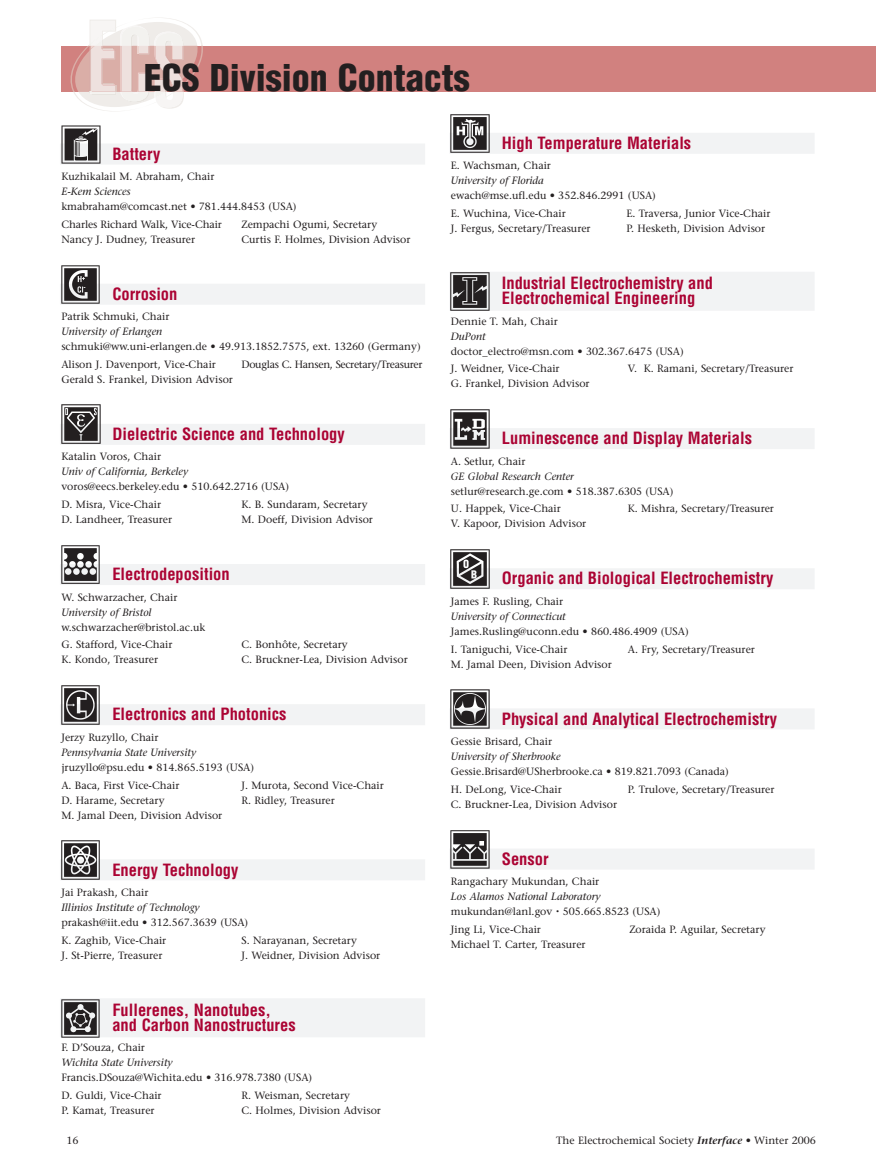
<style>
.page{position:relative;width:878px;height:1175px;background:#fff}
.page>*{position:absolute;margin:0;border:0;box-sizing:border-box;transform-origin:0 0}
.t1{font:900 condensed 36px "Helvetica";color:#231f20}
.t2{font:700 condensed 16.5px/15px "Helvetica";color:#ab0333}
.t3{font:10.5px/17.7px "Stone Serif";color:#231f20}
.t4{font:italic 10.5px "Stone Serif";color:#231f20}
.t5{font:10.5px "Stone Serif";letter-spacing:-.03em;color:#231f20}
.s1{font-weight:600;font-style:italic}
</style>
<div class="page">
<div style="left:61px;top:46px;width:815px;height:45px;background:#d1817f"></div>
<svg style="left:70px;top:17px;width:133px;height:94px"></svg>
<div style="left:60px;top:143px;width:365px;height:21px;background:#f2f3f4"></div>
<div style="left:60px;top:284px;width:365px;height:21px;background:#f2f3f4"></div>
<div style="left:60px;top:424px;width:365px;height:21px;background:#f2f3f4"></div>
<div style="left:60px;top:564px;width:365px;height:21px;background:#f2f3f4"></div>
<div style="left:60px;top:704px;width:365px;height:21px;background:#f2f3f4"></div>
<div style="left:60px;top:859px;width:365px;height:21px;background:#f2f3f4"></div>
<div style="left:60px;top:998px;width:365px;height:39px;background:#f2f3f4"></div>
<img style="left:61px;top:125px;width:39px;height:39px">
<img style="left:61px;top:265px;width:39px;height:39px">
<img style="left:61px;top:405px;width:39px;height:38px">
<img style="left:61px;top:545px;width:39px;height:39px">
<img style="left:61px;top:686px;width:39px;height:38px">
<img style="left:61px;top:840px;width:39px;height:39px">
<img style="left:61px;top:999px;width:39px;height:38px">
<div style="left:449px;top:133px;width:365px;height:21px;background:#f2f3f4"></div>
<div style="left:449px;top:272px;width:365px;height:39px;background:#f2f3f4"></div>
<div style="left:449px;top:428px;width:365px;height:21px;background:#f2f3f4"></div>
<div style="left:449px;top:568px;width:365px;height:21px;background:#f2f3f4"></div>
<div style="left:449px;top:708px;width:365px;height:21px;background:#f2f3f4"></div>
<div style="left:449px;top:848px;width:365px;height:21px;background:#f2f3f4"></div>
<img style="left:451px;top:114px;width:38px;height:39px">
<img style="left:451px;top:272px;width:38px;height:39px">
<img style="left:451px;top:409px;width:38px;height:39px">
<img style="left:451px;top:550px;width:38px;height:38px">
<img style="left:451px;top:690px;width:38px;height:38px">
<img style="left:451px;top:830px;width:38px;height:38px">
<h1 class="t1" style="left:144px;top:56px;width:327px">ECS Division Contacts</h1>
<h2 class="t2" style="left:112px;top:146px;width:49px">Battery</h2>
<p class="t3" style="left:61px;top:167px;width:155px">Kuzhikalail M. Abraham, Chair</p>
<p class="t4" style="left:61px;top:185px;width:71px">E-Kem Sciences</p>
<p class="t3" style="left:61px;top:197px;width:237px">kmabraham@comcast.net • 781.444.8453 (USA)<br>Charles Richard Walk, Vice-Chair</p>
<p class="t3" style="left:241px;top:215px;width:137px">Zempachi Ogumi, Secretary</p>
<p class="t3" style="left:61px;top:230px;width:135px">Nancy J. Dudney, Treasurer</p>
<p class="t3" style="left:241px;top:230px;width:170px">Curtis F. Holmes, Division Advisor</p>
<h2 class="t2" style="left:112px;top:286px;width:67px">Corrosion</h2>
<p class="t3" style="left:61px;top:308px;width:109px">Patrik Schmuki, Chair</p>
<p class="t4" style="left:61px;top:325px;width:102px">University of Erlangen</p>
<p class="t3" style="left:61px;top:338px;width:361px">schmuki@ww.uni-erlangen.de • 49.913.1852.7575, ext. 13260 (Germany)<br>Alison J. Davenport, Vice-Chair</p>
<p class="t5" style="left:241px;top:358px;width:182px">Douglas C. Hansen, Secretary/Treasurer</p>
<p class="t3" style="left:61px;top:370px;width:173px">Gerald S. Frankel, Division Advisor</p>
<h2 class="t2" style="left:112px;top:426px;width:234px">Dielectric Science and Technology</h2>
<p class="t3" style="left:61px;top:448px;width:101px">Katalin Voros, Chair</p>
<p class="t4" style="left:61px;top:465px;width:128px">Univ of California, Berkeley</p>
<p class="t3" style="left:61px;top:478px;width:229px">voros@eecs.berkeley.edu • 510.642.2716 (USA)<br>D. Misra, Vice-Chair</p>
<p class="t3" style="left:241px;top:495px;width:128px">K. B. Sundaram, Secretary</p>
<p class="t3" style="left:61px;top:510px;width:112px">D. Landheer, Treasurer</p>
<p class="t3" style="left:241px;top:510px;width:133px">M. Doeff, Division Advisor</p>
<h2 class="t2" style="left:112px;top:566px;width:119px">Electrodeposition</h2>
<p class="t3" style="left:61px;top:588px;width:118px">W. Schwarzacher, Chair</p>
<p class="t4" style="left:61px;top:605px;width:92px">University of Bristol</p>
<p class="t3" style="left:61px;top:618px;width:145px">w.schwarzacher@bristol.ac.uk<br>G. Stafford, Vice-Chair</p>
<p class="t3" style="left:241px;top:635px;width:108px">C. Bonhôte, Secretary</p>
<p class="t3" style="left:61px;top:650px;width:98px">K. Kondo, Treasurer</p>
<p class="t3" style="left:241px;top:650px;width:168px">C. Bruckner-Lea, Division Advisor</p>
<h2 class="t2" style="left:112px;top:706px;width:176px">Electronics and Photonics</h2>
<p class="t3" style="left:61px;top:728px;width:99px">Jerzy Ruzyllo, Chair</p>
<p class="t4" style="left:61px;top:746px;width:136px">Pennsylvania State University</p>
<p class="t3" style="left:61px;top:758px;width:194px">jruzyllo@psu.edu • 814.865.5193 (USA)<br>A. Baca, First Vice-Chair</p>
<p class="t3" style="left:241px;top:776px;width:144px">J. Murota, Second Vice-Chair</p>
<p class="t3" style="left:61px;top:791px;width:105px">D. Harame, Secretary</p>
<p class="t3" style="left:241px;top:791px;width:95px">R. Ridley, Treasurer</p>
<p class="t3" style="left:61px;top:806px;width:162px">M. Jamal Deen, Division Advisor</p>
<h2 class="t2" style="left:112px;top:862px;width:128px">Energy Technology</h2>
<p class="t3" style="left:61px;top:883px;width:88px">Jai Prakash, Chair</p>
<p class="t4" style="left:61px;top:901px;width:140px">Illinios Institute of Technology</p>
<p class="t3" style="left:61px;top:913px;width:188px">prakash@iit.edu • 312.567.3639 (USA)<br>K. Zaghib, Vice-Chair</p>
<p class="t3" style="left:241px;top:931px;width:117px">S. Narayanan, Secretary</p>
<p class="t3" style="left:61px;top:946px;width:103px">J. St-Pierre, Treasurer</p>
<p class="t3" style="left:241px;top:946px;width:140px">J. Weidner, Division Advisor</p>
<h2 class="t2" style="left:112px;top:1002px;width:185px">Fullerenes, Nanotubes, and Carbon Nanostructures</h2>
<p class="t3" style="left:61px;top:1038px;width:85px">F. D’Souza, Chair</p>
<p class="t4" style="left:61px;top:1056px;width:113px">Wichita State University</p>
<p class="t3" style="left:61px;top:1068px;width:252px">Francis.DSouza@Wichita.edu • 316.978.7380 (USA)<br>D. Guldi, Vice-Chair</p>
<p class="t3" style="left:241px;top:1086px;width:110px">R. Weisman, Secretary</p>
<p class="t3" style="left:61px;top:1101px;width:95px">P. Kamat, Treasurer</p>
<p class="t3" style="left:241px;top:1101px;width:141px">C. Holmes, Division Advisor</p>
<h2 class="t2" style="left:502px;top:135px;width:191px">High Temperature Materials</h2>
<p class="t3" style="left:451px;top:157px;width:102px">E. Wachsman, Chair</p>
<p class="t4" style="left:451px;top:174px;width:95px">University of Florida</p>
<p class="t3" style="left:451px;top:187px;width:207px">ewach@mse.ufl.edu • 352.846.2991 (USA)<br>E. Wuchina, Vice-Chair</p>
<p class="t3" style="left:626px;top:204px;width:146px">E. Traversa, Junior Vice-Chair</p>
<p class="t3" style="left:451px;top:219px;width:141px">J. Fergus, Secretary/Treasurer</p>
<p class="t3" style="left:626px;top:219px;width:140px">P. Hesketh, Division Advisor</p>
<h2 class="t2" style="left:502px;top:275px;width:213px">Industrial Electrochemistry and<br>Electrochemical Engineering</h2>
<p class="t3" style="left:451px;top:312px;width:108px">Dennie T. Mah, Chair</p>
<p class="t4" style="left:451px;top:329px;width:36px">DuPont</p>
<p class="t3" style="left:451px;top:342px;width:234px">doctor_electro@msn.com • 302.367.6475 (USA)<br>J. Weidner, Vice-Chair</p>
<p class="t3" style="left:628px;top:360px;width:167px">V. K. Ramani, Secretary/Treasurer</p>
<p class="t3" style="left:451px;top:375px;width:140px">G. Frankel, Division Advisor</p>
<h2 class="t2" style="left:502px;top:430px;width:252px">Luminescence and Display Materials</h2>
<p class="t3" style="left:451px;top:452px;width:76px">A. Setlur, Chair</p>
<p class="t4" style="left:451px;top:470px;width:124px">GE Global Research Center</p>
<p class="t3" style="left:451px;top:482px;width:224px">setlur@research.ge.com • 518.387.6305 (USA)<br>U. Happek, Vice-Chair</p>
<p class="t3" style="left:628px;top:500px;width:148px">K. Mishra, Secretary/Treasurer</p>
<p class="t3" style="left:451px;top:515px;width:137px">V. Kapoor, Division Advisor</p>
<h2 class="t2" style="left:502px;top:571px;width:273px">Organic and Biological Electrochemistry</h2>
<p class="t3" style="left:451px;top:592px;width:114px">James F. Rusling, Chair</p>
<p class="t4" style="left:451px;top:610px;width:116px">University of Connecticut</p>
<p class="t3" style="left:451px;top:622px;width:239px">James.Rusling@uconn.edu • 860.486.4909 (USA)<br>I. Taniguchi, Vice-Chair</p>
<p class="t3" style="left:628px;top:640px;width:128px">A. Fry, Secretary/Treasurer</p>
<p class="t3" style="left:451px;top:655px;width:162px">M. Jamal Deen, Division Advisor</p>
<h2 class="t2" style="left:502px;top:711px;width:277px">Physical and Analytical Electrochemistry</h2>
<p class="t3" style="left:451px;top:732px;width:103px">Gessie Brisard, Chair</p>
<p class="t4" style="left:451px;top:750px;width:111px">University of Sherbrooke</p>
<p class="t3" style="left:451px;top:762px;width:279px">Gessie.Brisard@USherbrooke.ca • 819.821.7093 (Canada)<br>H. DeLong, Vice-Chair</p>
<p class="t3" style="left:628px;top:780px;width:148px">P. Trulove, Secretary/Treasurer</p>
<p class="t3" style="left:451px;top:795px;width:168px">C. Bruckner-Lea, Division Advisor</p>
<h2 class="t2" style="left:502px;top:851px;width:48px">Sensor</h2>
<p class="t3" style="left:451px;top:872px;width:150px">Rangachary Mukundan, Chair</p>
<p class="t4" style="left:451px;top:890px;width:151px">Los Alamos National Laboratory</p>
<p class="t3" style="left:451px;top:902px;width:211px">mukundan@lanl.gov 505.665.8523 (USA)<br>Jing Li, Vice-Chair</p>
<p class="t3" style="left:629px;top:920px;width:138px">Zoraida P. Aguilar, Secretary</p>
<p class="t3" style="left:451px;top:935px;width:136px">Michael T. Carter, Treasurer</p>
<p class="t3" style="left:66px;top:1131px;width:14px">16</p>
<p class="t3" style="left:556px;top:1131px;width:261px">The Electrochemical Society <span class="s1">Interface</span> • Winter 2006</p>
</div>
